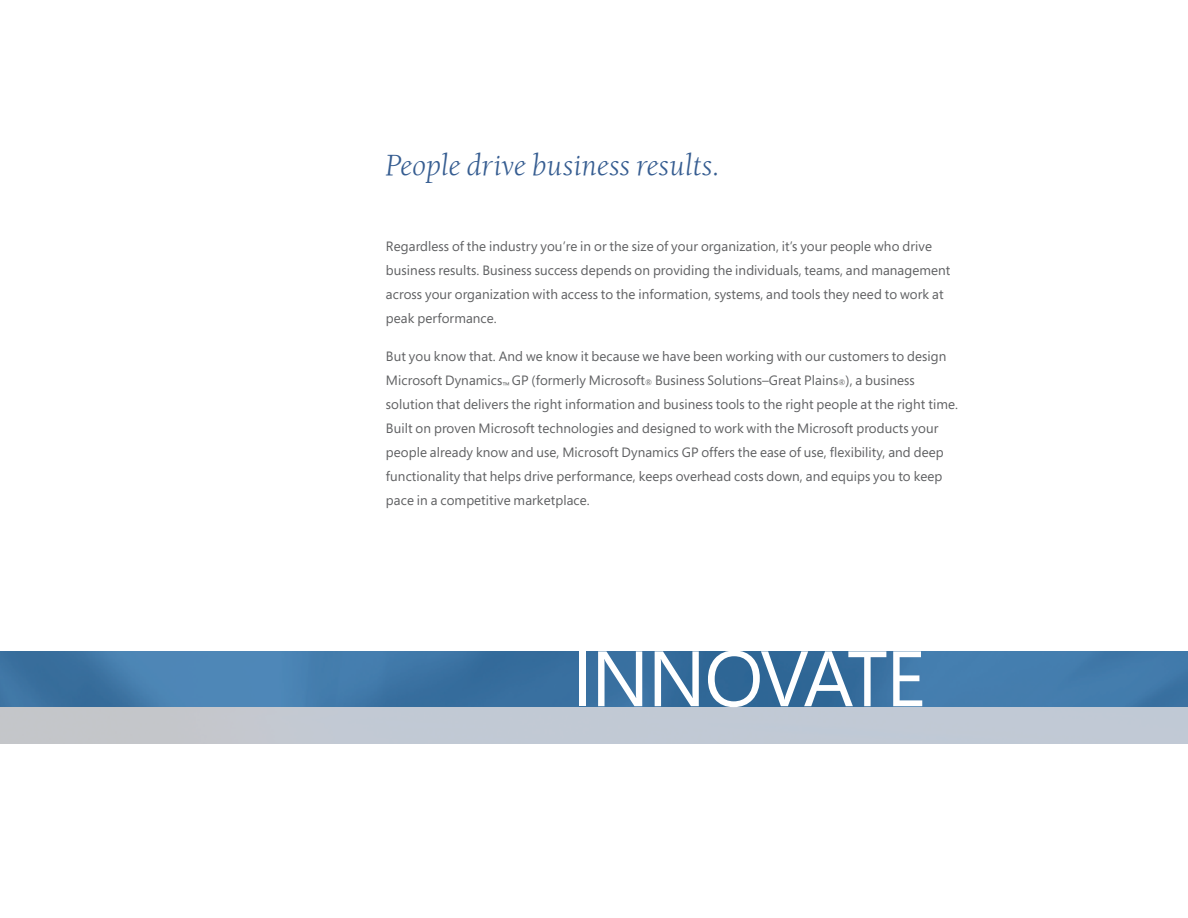
<style>
.page{position:relative;width:1188px;height:918px;background:#fff}
.page>*{position:absolute;margin:0;border:0;box-sizing:border-box;transform-origin:0 0}
.t1{font:78.3px "Segoe";letter-spacing:-.025em;color:#fff}
.t2{font:italic 30px "Berkeley Old ITCTT Book";color:#365d91}
.t3{font:13.5px/24px "Segoe";letter-spacing:.005em;color:#5f6062}
.s1{font-size:7.8px}
</style>
<div class="page">
<img style="left:0;top:706px;width:1188px;height:37px">
<img style="left:0;top:651px;width:1188px;height:55px">
<h2 class="t2" style="left:385px;top:147px;width:337px">People drive business results.</h2>
<p class="t3" style="left:386px;top:234px;width:566px">Regardless of the industry you’re in or the size of your organization, it’s your people who drive business results. Business success depends on providing the individuals, teams, and management across your organization with access to the information, systems, and tools they need to work at peak performance.</p>
<p class="t3" style="left:386px;top:344px;width:574px">But you know that. And we know it because we have been working with our customers to design Microsoft Dynamics<sub>™</sub> GP (formerly Microsoft<span class="s1">®</span> Business Solutions–Great Plains<span class="s1">®</span>), a business solution that delivers the right information and business tools to the right people at the right time.<br>Built on proven Microsoft technologies and designed to work with the Microsoft products your people already know and use, Microsoft Dynamics GP offers the ease of use, flexibility, and deep functionality that helps drive performance, keeps overhead costs down, and equips you to keep pace in a competitive marketplace.</p>
<h1 class="t1" style="left:572px;top:625px;width:355px">INNOVATE</h1>
</div>
